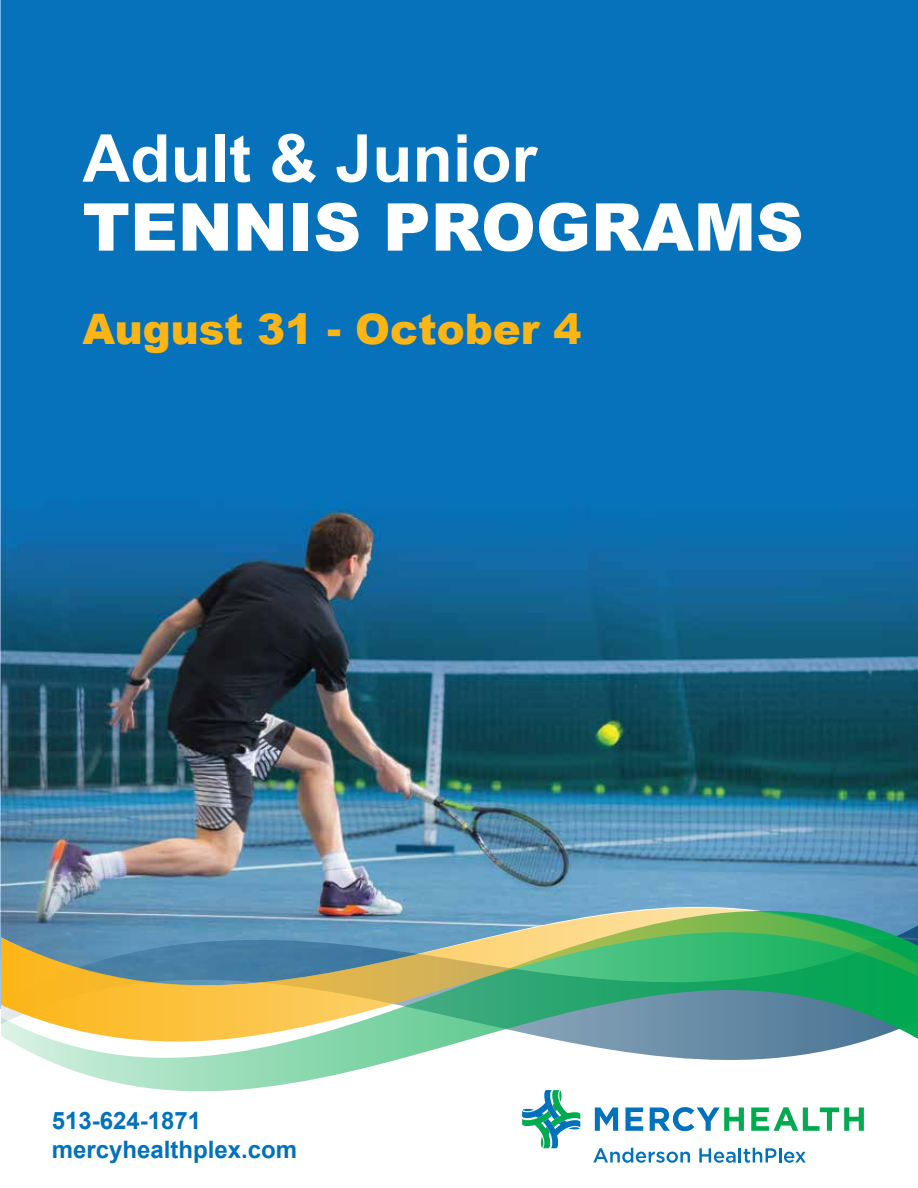
<style>
.page{position:relative;width:918px;height:1188px;background:#fff}
.page>*{position:absolute;margin:0;border:0;box-sizing:border-box;transform-origin:0 0}
.t1{font:900 66px "Arial";color:#fff}
.t2{font:700 66px "Arial";color:#fff}
.t3{font:900 42px "Arial";color:#fcb515}
.t4{font:700 24px/28.8px "Arial";color:#0072bc}
</style>
<div class="page">
<img style="left:1px;top:0;width:917px;height:784px">
<img style="left:0;top:784px;width:918px;height:365px">
<svg style="left:1px;top:1042px;width:917px;height:49px"></svg>
<svg style="left:1px;top:908px;width:917px;height:134px;background:#7fab83"></svg>
<svg style="left:522px;top:1090px;width:58px;height:58px"></svg>
<svg style="left:595px;top:1108px;width:23px;height:23px"></svg>
<svg style="left:625px;top:1108px;width:18px;height:23px"></svg>
<svg style="left:650px;top:1107px;width:94px;height:24px"></svg>
<svg style="left:751px;top:1107px;width:113px;height:24px"></svg>
<svg style="left:593px;top:1148px;width:97px;height:15px"></svg>
<svg style="left:699px;top:1148px;width:107px;height:15px"></svg>
<h1 class="t2" style="left:82px;top:112px;width:456px">Adult &amp; Junior</h1>
<h1 class="t1" style="left:82px;top:179px;width:723px">TENNIS PROGRAMS</h1>
<h2 class="t3" style="left:82px;top:299px;width:500px">August 31 - October 4</h2>
<p class="t4" style="left:52px;top:1106px;width:247px">513-624-1871 mercyhealthplex.com</p>
</div>
